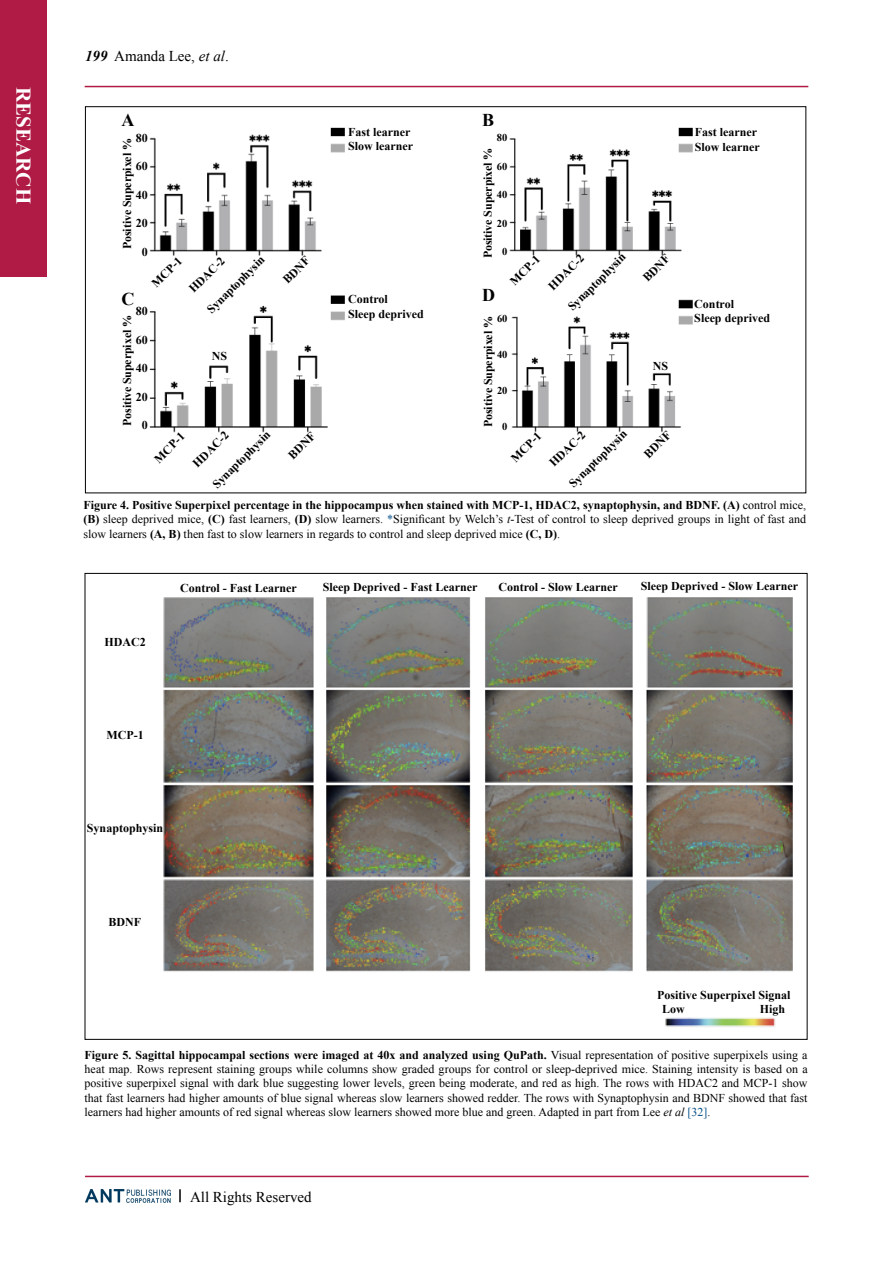
<style>
.page{position:relative;width:893px;height:1263px;background:#fff}
.page>*{position:absolute;margin:0;border:0;box-sizing:border-box;transform-origin:0 0}
.t1{font:700 21px "Times New Roman";color:#fff}
.t2{font:700 18px "Times New Roman";color:#000}
.t3{font:15px "Times New Roman";color:#000}
.t4{font:12px/14.4px "Times New Roman";color:#000;text-align:justify}
.t5{font:700 12px/14.4px "Times New Roman";color:#000}
.t6{font:700 10.5px "Times New Roman";color:#000}
.s1{font-weight:700;font-style:italic}
.s2{font-style:italic}
.s3{font-weight:700}
.s4{color:#004f88}
</style>
<div class="page">
<hr style="left:85px;top:86px;width:723px;height:1px;background:#af1b45">
<hr style="left:85px;top:1176px;width:724px;height:1px;background:#af1b45">
<img style="left:85px;top:1189px;width:85px;height:13px">
<svg style="left:179px;top:1189px;width:2px;height:13px"></svg>
<img style="left:163px;top:597px;width:630px;height:430px">
<div style="left:0;top:0;width:47px;height:277px;background:#af1b45"></div>
<img style="left:149px;top:127px;width:544px;height:306px">
<h1 class="t1" style="left:38px;top:87px;width:118px;rotate:90deg">RESEARCH</h1>
<p class="t3" style="left:85px;top:46px;width:145px"><span class="s1">199</span> Amanda Lee, <span class="s2">et al</span>.</p>
<h2 class="t2" style="left:122px;top:108px;width:14px">A</h2>
<p class="t5" style="left:136px;top:130px;width:13px">80</p>
<p class="t5" style="left:136px;top:159px;width:13px">60</p>
<p class="t5" style="left:136px;top:187px;width:13px">40</p>
<p class="t5" style="left:136px;top:216px;width:13px">20</p>
<p class="t5" style="left:142px;top:244px;width:7px">0</p>
<p class="t5" style="left:119px;top:249px;width:112px;rotate:-90deg">Positive Superpixel %</p>
<p class="t5" style="left:204px;top:306px;width:78px;rotate:-45deg">Synaptophysin</p>
<p class="t5" style="left:280px;top:276px;width:34px;rotate:-45deg">BDNF</p>
<p class="t5" style="left:148px;top:280px;width:39px;rotate:-45deg">MCP-1</p>
<p class="t5" style="left:186px;top:285px;width:47px;rotate:-45deg">HDAC-2</p>
<h2 class="t2" style="left:122px;top:286px;width:14px">C</h2>
<p class="t5" style="left:136px;top:303px;width:13px">80</p>
<p class="t5" style="left:136px;top:332px;width:13px">60</p>
<p class="t5" style="left:136px;top:360px;width:13px">40</p>
<p class="t5" style="left:136px;top:389px;width:13px">20</p>
<p class="t5" style="left:142px;top:417px;width:7px">0</p>
<p class="t5" style="left:119px;top:426px;width:112px;rotate:-90deg">Positive Superpixel %</p>
<p class="t5" style="left:212px;top:348px;width:17px">NS</p>
<p class="t5" style="left:151px;top:455px;width:39px;rotate:-45deg">MCP-1</p>
<p class="t5" style="left:189px;top:460px;width:47px;rotate:-45deg">HDAC-2</p>
<p class="t5" style="left:209px;top:481px;width:78px;rotate:-45deg">Synaptophysin</p>
<p class="t5" style="left:285px;top:452px;width:34px;rotate:-45deg">BDNF</p>
<p class="t5" style="left:348px;top:124px;width:66px">Fast learner<br>Slow learner</p>
<p class="t5" style="left:348px;top:292px;width:77px">Control<br>Sleep deprived</p>
<h2 class="t2" style="left:482px;top:108px;width:14px">B</h2>
<p class="t6" style="left:497px;top:131px;width:12px">80</p>
<p class="t6" style="left:497px;top:159px;width:12px">60</p>
<p class="t6" style="left:497px;top:188px;width:12px">40</p>
<p class="t6" style="left:497px;top:216px;width:12px">20</p>
<p class="t6" style="left:502px;top:245px;width:7px">0</p>
<p class="t5" style="left:480px;top:258px;width:112px;rotate:-90deg">Positive Superpixel %</p>
<p class="t5" style="left:507px;top:278px;width:39px;rotate:-45deg">MCP-1</p>
<p class="t5" style="left:545px;top:282px;width:47px;rotate:-45deg">HDAC-2</p>
<p class="t5" style="left:565px;top:303px;width:78px;rotate:-45deg">Synaptophysin</p>
<p class="t5" style="left:639px;top:274px;width:34px;rotate:-45deg">BDNF</p>
<h2 class="t2" style="left:482px;top:282px;width:14px">D</h2>
<p class="t6" style="left:497px;top:312px;width:12px">60</p>
<p class="t6" style="left:497px;top:348px;width:12px">40</p>
<p class="t6" style="left:497px;top:384px;width:12px">20</p>
<p class="t6" style="left:502px;top:420px;width:7px">0</p>
<p class="t5" style="left:481px;top:427px;width:112px;rotate:-90deg">Positive Superpixel %</p>
<p class="t5" style="left:653px;top:359px;width:17px">NS</p>
<p class="t5" style="left:508px;top:455px;width:39px;rotate:-45deg">MCP-1</p>
<p class="t5" style="left:546px;top:459px;width:47px;rotate:-45deg">HDAC-2</p>
<p class="t5" style="left:566px;top:480px;width:78px;rotate:-45deg">Synaptophysin</p>
<p class="t5" style="left:641px;top:451px;width:34px;rotate:-45deg">BDNF</p>
<p class="t5" style="left:695px;top:125px;width:66px">Fast learner<br>Slow learner</p>
<p class="t5" style="left:694px;top:296px;width:77px">Control<br>Sleep deprived</p>
<p class="t4" style="left:83px;top:497px;width:724px"><span class="s3">Figure 4. Positive Superpixel percentage in the hippocampus when stained with MCP-1, HDAC2, synaptophysin, and BDNF. (A)</span> control mice, <span class="s3">(B)</span> sleep deprived mice, <span class="s3">(C)</span> fast learners, <span class="s3">(D)</span> slow learners. <span class="s4">*</span>Significant by Welch’s <span class="s2">t</span>-Test of control to sleep deprived groups in light of fast and slow learners <span class="s3">(A, B)</span> then fast to slow learners in regards to control and sleep deprived mice <span class="s3">(C, D)</span>.</p>
<p class="t5" style="left:104px;top:635px;width:43px">HDAC2</p>
<p class="t5" style="left:180px;top:581px;width:118px">Control - Fast Learner</p>
<p class="t5" style="left:323px;top:579px;width:156px">Sleep Deprived - Fast Learner</p>
<p class="t5" style="left:498px;top:579px;width:121px">Control - Slow Learner</p>
<p class="t5" style="left:641px;top:579px;width:159px">Sleep Deprived - Slow Learner</p>
<p class="t5" style="left:106px;top:727px;width:39px">MCP-1</p>
<p class="t5" style="left:87px;top:820px;width:78px">Synaptophysin</p>
<p class="t5" style="left:109px;top:914px;width:34px">BDNF</p>
<p class="t5" style="left:662px;top:987px;width:130px;text-indent:-5px">Positive Superpixel Signal<br>Low</p>
<p class="t5" style="left:760px;top:1002px;width:27px">High</p>
<p class="t4" style="left:85px;top:1047px;width:725px"><span class="s3">Figure 5. Sagittal hippocampal sections were imaged at 40x and analyzed using QuPath.</span> Visual representation of positive superpixels using a heat map. Rows represent staining groups while columns show graded groups for control or sleep-deprived mice. Staining intensity is based on a positive superpixel signal with dark blue suggesting lower levels, green being moderate, and red as high. The rows with HDAC2 and MCP-1 show that fast learners had higher amounts of blue signal whereas slow learners showed redder. The rows with Synaptophysin and BDNF showed that fast learners had higher amounts of red signal whereas slow learners showed more blue and green. Adapted in part from Lee <span class="s2">et al</span> <span class="s4">[32]</span>.</p>
<p class="t3" style="left:190px;top:1186px;width:123px">All Rights Reserved</p>
</div>
